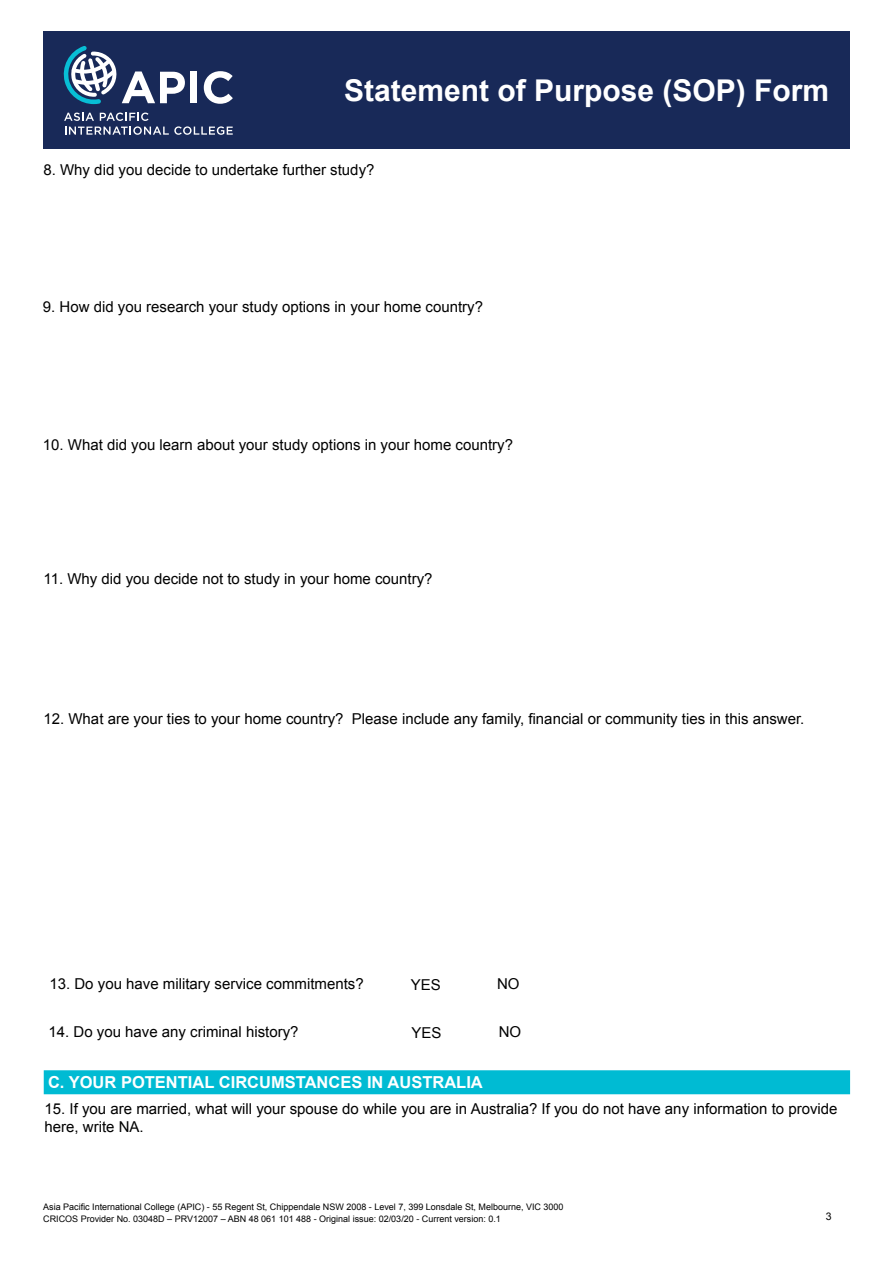
<style>
.page{position:relative;width:893px;height:1263px;background:#fff}
.page>*{position:absolute;margin:0;border:0;box-sizing:border-box;transform-origin:0 0}
.t1{font:700 30px "Arial";color:#fff}
.t2{font:700 16.5px "Arial";color:#fff}
.t3{font:15px/18px "Arial";color:#000}
.t4{font:10.5px "Arial";color:#000}
.t5{font:9px/12px "Arial";color:#000}
</style>
<div class="page">
<div style="left:43px;top:32px;width:807px;height:117px;background:#182958"></div>
<svg style="left:64px;top:113px;width:169px;height:22px"></svg>
<div style="left:190px;top:72px;width:7px;height:31px;background:#fff"></div>
<svg style="left:204px;top:71px;width:29px;height:33px"></svg>
<svg style="left:63px;top:46px;width:122px;height:58px"></svg>
<div style="left:44px;top:1070px;width:806px;height:24px;background:#00bbd3"></div>
<h1 class="t1" style="left:344px;top:71px;width:486px">Statement of Purpose (SOP) Form</h1>
<p class="t3" style="left:43px;top:161px;width:333px">8. Why did you decide to undertake further study?</p>
<p class="t3" style="left:43px;top:298px;width:442px">9. How did you research your study options in your home country?</p>
<p class="t3" style="left:43px;top:435px;width:472px">10. What did you learn about your study options in your home country?</p>
<p class="t3" style="left:43px;top:570px;width:391px">11. Why did you decide not to study in your home country?</p>
<p class="t3" style="left:43px;top:710px;width:762px">12. What are your ties to your home country? Please include any family, financial or community ties in this answer.</p>
<p class="t3" style="left:49px;top:975px;width:316px">13. Do you have military service commitments?</p>
<p class="t3" style="left:411px;top:976px;width:32px">YES</p>
<p class="t3" style="left:497px;top:975px;width:24px">NO</p>
<p class="t3" style="left:49px;top:1023px;width:252px">14. Do you have any criminal history?</p>
<p class="t3" style="left:412px;top:1024px;width:32px">YES</p>
<p class="t3" style="left:499px;top:1023px;width:24px">NO</p>
<p class="t2" style="left:48px;top:1071px;width:436px">C. YOUR POTENTIAL CIRCUMSTANCES IN AUSTRALIA</p>
<p class="t3" style="left:45px;top:1099px;width:794px">15. If you are married, what will your spouse do while you are in Australia? If you do not have any information to provide here, write NA.</p>
<p class="t5" style="left:43px;top:1201px;width:522px">Asia Pacific International College (APIC) - 55 Regent St, Chippendale NSW 2008 - Level 7, 399 Lonsdale St, Melbourne, VIC 3000<br>CRICOS Provider No. 03048D – PRV12007 – ABN 48 061 101 488 - Original issue: 02/03/20 - Current version: 0.1</p>
<p class="t4" style="left:826px;top:1209px;width:7px">3</p>
</div>
